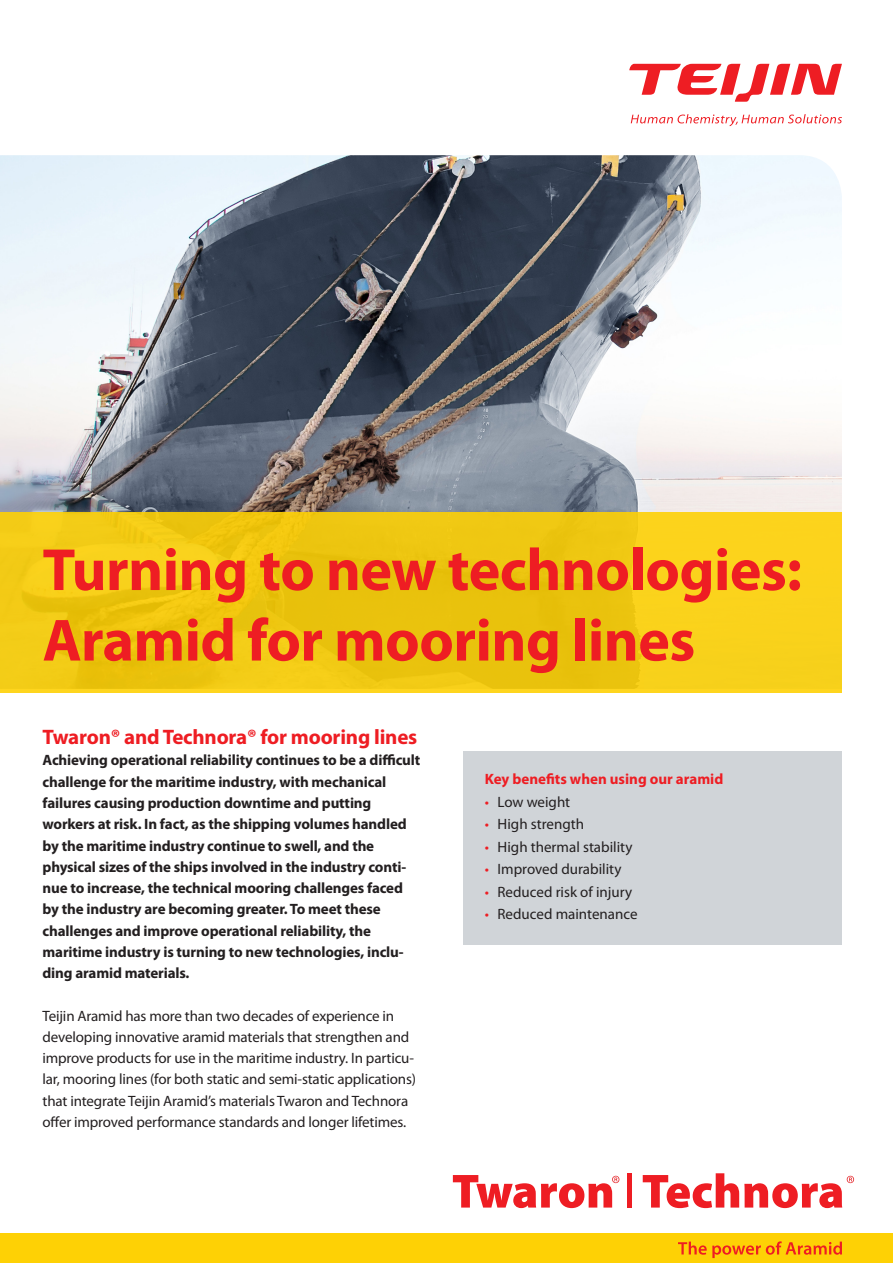
<style>
.page{position:relative;width:893px;height:1263px;background:#fff}
.page>*{position:absolute;margin:0;border:0;box-sizing:border-box;transform-origin:0 0}
.t1{font:700 60px/70.5px "Myriad Pro";letter-spacing:-.01em;color:#ee1d23}
._2-subheading{font:700 21px "Myriad Pro";letter-spacing:-.01em;color:#ee1d23}
._4-bodytext{font:700 15px/21.3px "Myriad Pro";letter-spacing:-.01em;color:#231f20}
._4-bodytext-2{font:15px/21.3px "Myriad Pro";letter-spacing:-.01em;color:#231f20}
._6-box_bodytext{font:15px "Myriad Pro";color:#231f20}
._5-box_heading{font:700 15px "Myriad Pro";color:#ee1d23}
.s1{color:#ee1d23}
</style>
<div class="page">
<div style="left:463px;top:752px;width:379px;height:193px;background:#d0d4d8"></div>
<div style="left:0;top:1233px;width:893px;height:30px;background:#fed105"></div>
<svg style="left:678px;top:1241px;width:164px;height:17px"></svg>
<img style="left:0;top:155px;width:842px;height:357px">
<svg style="left:631px;top:114px;width:211px;height:12px"></svg>
<svg style="left:629px;top:64px;width:213px;height:38px"></svg>
<div style="left:0;top:512px;width:842px;height:181px;background:#f0c912"></div>
<svg style="left:643px;top:1173px;width:211px;height:35px"></svg>
<svg style="left:453px;top:1175px;width:166px;height:33px"></svg>
<div style="left:627px;top:1173px;width:5px;height:34px;background:#ee1d23"></div>
<p class="t1" style="left:43px;top:533px;width:761px">Turning to new technologies:<br>Aramid for mooring lines</p>
<p class="_2-subheading" style="left:43px;top:723px;width:376px">Twaron® and Technora® for mooring lines</p>
<p class="_4-bodytext" style="left:43px;top:749px;width:379px">Achieving operational reliability continues to be a difficult challenge for the maritime industry, with mechanical failures causing production downtime and putting workers at risk. In fact, as the shipping volumes handled by the maritime industry continue to swell, and the physical sizes of the ships involved in the industry conti&shy;nue to increase, the technical mooring challenges faced by the industry are becoming greater. To meet these challenges and improve operational reliability, the maritime industry is turning to new technologies, inclu&shy;ding aramid materials.</p>
<p class="_4-bodytext-2" style="left:43px;top:1005px;width:375px">Teijin Aramid has more than two decades of experience in developing innovative aramid materials that strengthen and improve products for use in the maritime industry. In particu&shy;lar, mooring lines (for both static and semi-static applications) that integrate Teijin Aramid’s materials Twaron and Technora offer improved performance standards and longer lifetimes.</p>
<p class="_5-box_heading" style="left:485px;top:769px;width:240px">Key benefits when using our aramid</p>
<p class="_6-box_bodytext" style="left:485px;top:792px;width:87px"><span class="s1">•</span> Low weight</p>
<p class="_6-box_bodytext" style="left:485px;top:815px;width:101px"><span class="s1">•</span> High strength</p>
<p class="_6-box_bodytext" style="left:485px;top:837px;width:149px"><span class="s1">•</span> High thermal stability</p>
<p class="_6-box_bodytext" style="left:485px;top:860px;width:138px"><span class="s1">•</span> Improved durability</p>
<p class="_6-box_bodytext" style="left:485px;top:882px;width:149px"><span class="s1">•</span> Reduced risk of injury</p>
<p class="_6-box_bodytext" style="left:485px;top:905px;width:154px"><span class="s1">•</span> Reduced maintenance</p>
</div>
